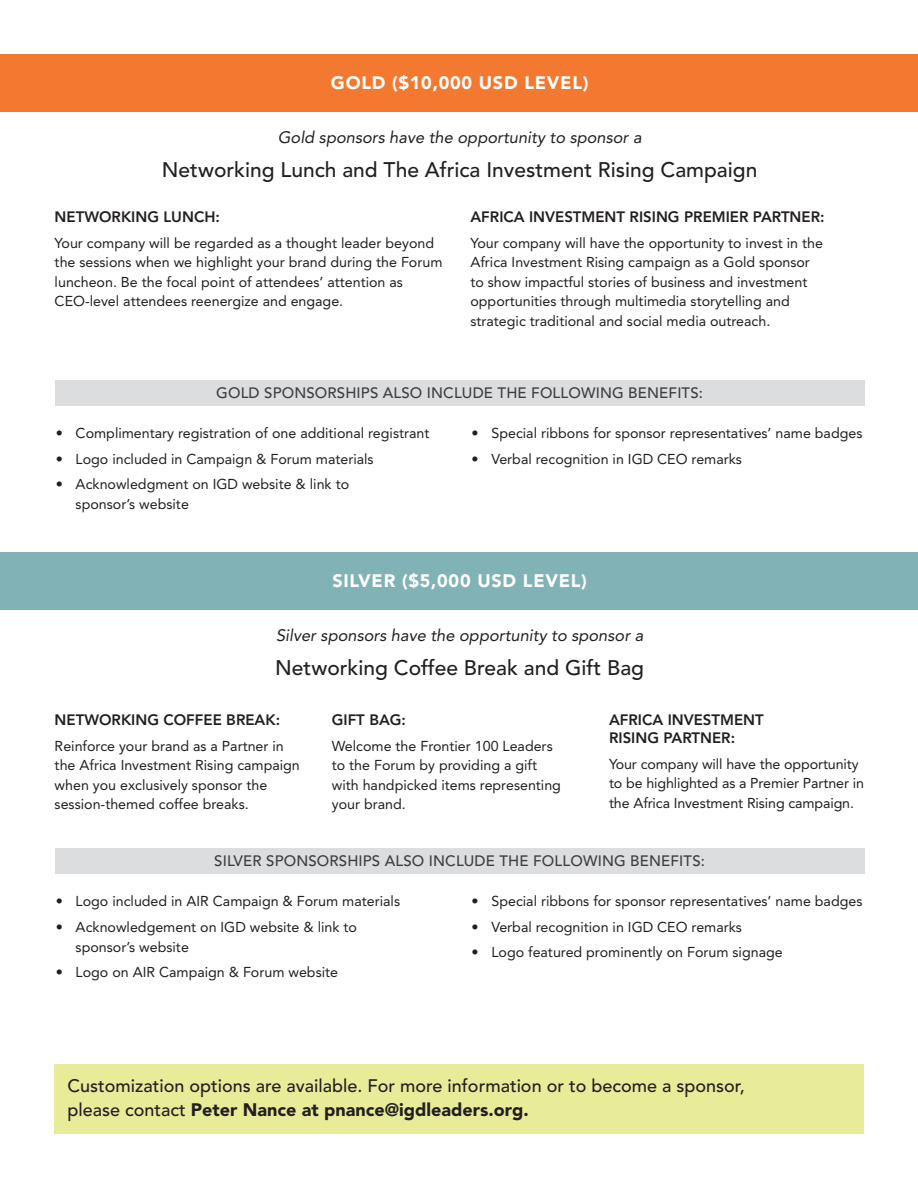
<style>
.page{position:relative;width:918px;height:1188px;background:#fff}
.page>*{position:absolute;margin:0;border:0;box-sizing:border-box;transform-origin:0 0}
.Feature{font:500 21px "Avenir";color:#231f20}
.t1{font:500 18px/24px "Avenir";color:#231f20}
.level_head{font:900 18px "Avenir";letter-spacing:.04em;color:#fff}
.Spons_Op{font:italic 16.5px "Avenir";color:#231f20}
.Sub_Head{font:800 15px/18px "Avenir";color:#231f20}
.Button_Head{font:500 15px "Avenir";letter-spacing:.01em;color:#3e3e3f}
.t2{font:14.25px/19.5px "Avenir";color:#231f20}
.s1{font-weight:900}
</style>
<div class="page">
<div style="left:1px;top:54px;width:917px;height:57px;background:#f37930"></div>
<div style="left:1px;top:552px;width:917px;height:57px;background:#81b2b5"></div>
<div style="left:55px;top:380px;width:810px;height:26px;background:#dcdddf"></div>
<div style="left:55px;top:848px;width:810px;height:26px;background:#dcdddf"></div>
<div style="left:54px;top:1065px;width:810px;height:69px;background:#e8ec99"></div>
<p class="level_head" style="left:331px;top:72px;width:259px">GOLD ($10,000 USD LEVEL)</p>
<p class="Spons_Op" style="left:278px;top:127px;width:365px">Gold sponsors have the opportunity to sponsor a</p>
<p class="Feature" style="left:162px;top:158px;width:597px">Networking Lunch and The Africa Investment Rising Campaign</p>
<p class="Sub_Head" style="left:55px;top:207px;width:167px">NETWORKING LUNCH:</p>
<p class="t2" style="left:55px;top:233px;width:389px">Your company will be regarded as a thought leader beyond the sessions when we highlight your brand during the Forum luncheon. Be the focal point of attendees’ attention as CEO-level attendees reenergize and engage.</p>
<p class="Sub_Head" style="left:470px;top:207px;width:356px">AFRICA INVESTMENT RISING PREMIER PARTNER:</p>
<p class="t2" style="left:470px;top:233px;width:354px">Your company will have the opportunity to invest in the Africa Investment Rising campaign as a Gold sponsor to show impactful stories of business and investment opportunities through multimedia storytelling and strategic traditional and social media outreach.</p>
<p class="Button_Head" style="left:216px;top:384px;width:488px">GOLD SPONSORSHIPS ALSO INCLUDE THE FOLLOWING BENEFITS:</p>
<p class="t2" style="left:56px;top:423px;width:375px">• Complimentary registration of one additional registrant</p>
<p class="t2" style="left:56px;top:449px;width:319px">• Logo included in Campaign &amp; Forum materials</p>
<p class="t2" style="left:76px;top:474px;width:275px;line-height:20.2px;text-indent:-20px">• Acknowledgment on IGD website &amp; link to sponsor’s website</p>
<p class="t2" style="left:472px;top:423px;width:392px">• Special ribbons for sponsor representatives’ name badges</p>
<p class="t2" style="left:472px;top:449px;width:272px">• Verbal recognition in IGD CEO remarks</p>
<p class="level_head" style="left:332px;top:570px;width:256px">SILVER ($5,000 USD LEVEL)</p>
<p class="Spons_Op" style="left:276px;top:626px;width:369px">Silver sponsors have the opportunity to sponsor a</p>
<p class="Feature" style="left:275px;top:656px;width:370px">Networking Coffee Break and Gift Bag</p>
<p class="Sub_Head" style="left:55px;top:710px;width:227px">NETWORKING COFFEE BREAK:</p>
<p class="t2" style="left:55px;top:736px;width:247px">Reinforce your brand as a Partner in the Africa Investment Rising campaign when you exclusively sponsor the session-themed coffee breaks.</p>
<p class="Sub_Head" style="left:332px;top:710px;width:76px">GIFT BAG:</p>
<p class="t2" style="left:332px;top:736px;width:231px">Welcome the Frontier 100 Leaders to the Forum by providing a gift with handpicked items representing your brand.</p>
<p class="Sub_Head" style="left:609px;top:710px;width:156px">AFRICA INVESTMENT<br>RISING PARTNER:</p>
<p class="t2" style="left:609px;top:754px;width:256px">Your company will have the opportunity to be highlighted as a Premier Partner in the Africa Investment Rising campaign.</p>
<p class="Button_Head" style="left:214px;top:852px;width:492px">SILVER SPONSORSHIPS ALSO INCLUDE THE FOLLOWING BENEFITS:</p>
<p class="t2" style="left:56px;top:891px;width:346px">• Logo included in AIR Campaign &amp; Forum materials</p>
<p class="t2" style="left:76px;top:916px;width:283px;line-height:20.2px;text-indent:-20px">• Acknowledgement on IGD website &amp; link to sponsor’s website</p>
<p class="t2" style="left:56px;top:963px;width:284px">• Logo on AIR Campaign &amp; Forum website</p>
<p class="t2" style="left:472px;top:891px;width:392px">• Special ribbons for sponsor representatives’ name badges</p>
<p class="t2" style="left:472px;top:917px;width:272px">• Verbal recognition in IGD CEO remarks</p>
<p class="t2" style="left:472px;top:943px;width:313px">• Logo featured prominently on Forum signage</p>
<p class="t1" style="left:68px;top:1074px;width:679px">Customization options are available. For more information or to become a sponsor, please contact <span class="s1">Peter Nance at pnance@igdleaders.org.</span></p>
</div>
